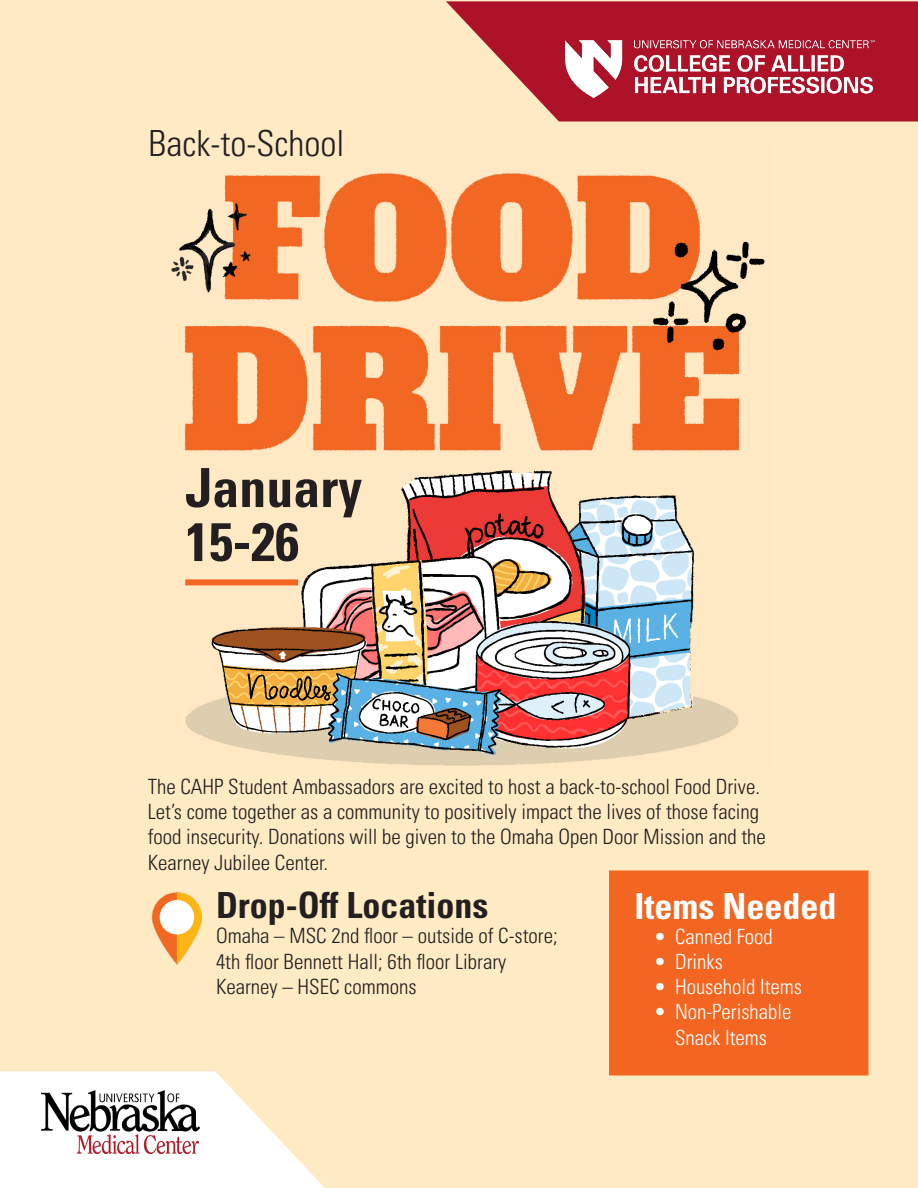
<style>
.page{position:relative;width:918px;height:1188px;background:#feeac3}
.page>*{position:absolute;margin:0;border:0;box-sizing:border-box;transform-origin:0 0}
.t1{font:700 condensed 54px "Univers LT Pro";color:#231f20}
.t2{font:700 condensed 36px "Univers LT Pro";color:#231f20}
.t3{font:300 condensed 36px "Univers LT Pro";color:#231f20}
.t4{font:700 condensed 36px "Univers LT Pro";color:#fff}
.t5{font:300 condensed 21px/25.2px "Univers LT Pro";color:#231f20}
.t6{font:300 condensed 21px/25.2px "Univers LT Pro";color:#fff;text-align:center}
</style>
<div class="page">
<img style="left:171px;top:173px;width:594px;height:593px">
<svg style="left:446px;top:1px;width:472px;height:121px;fill:#ae1229"></svg>
<img style="left:565px;top:40px;width:309px;height:58px">
<div style="left:185px;top:579px;width:113px;height:6px;background:#f36621"></div>
<div style="left:609px;top:870px;width:259px;height:206px;background:#f36621"></div>
<svg style="left:0;top:1071px;width:325px;height:117px"></svg>
<img style="left:42px;top:1090px;width:157px;height:64px">
<img style="left:152px;top:892px;width:50px;height:73px">
<p class="t3" style="left:148px;top:118px;width:197px">Back-to-School</p>
<p class="t1" style="left:185px;top:455px;width:178px">January</p>
<p class="t1" style="left:185px;top:509px;width:115px">15-26</p>
<p class="t5" style="left:148px;top:773px;width:620px">The CAHP Student Ambassadors are excited to host a back-to-school Food Drive.<br>Let’s come together as a community to positively impact the lives of those facing food insecurity. Donations will be given to the Omaha Open Door Mission and the Kearney Jubilee Center.</p>
<p class="t2" style="left:216px;top:883px;width:274px">Drop-Off Locations</p>
<p class="t5" style="left:216px;top:922px;width:343px">Omaha – MSC 2nd floor – outside of C-store;</p>
<p class="t5" style="left:216px;top:947px;width:292px">4th floor Bennett Hall; 6th floor Library</p>
<p class="t5" style="left:216px;top:973px;width:202px">Kearney – HSEC commons</p>
<p class="t4" style="left:634px;top:884px;width:203px">Items Needed</p>
<p class="t6" style="left:655px;top:923px;width:120px">• Canned Food</p>
<p class="t6" style="left:655px;top:948px;width:70px">• Drinks</p>
<p class="t6" style="left:655px;top:973px;width:149px">• Household Items</p>
<p class="t6" style="left:655px;top:998px;width:138px">• Non-Perishable<br>Snack Items</p>
</div>
